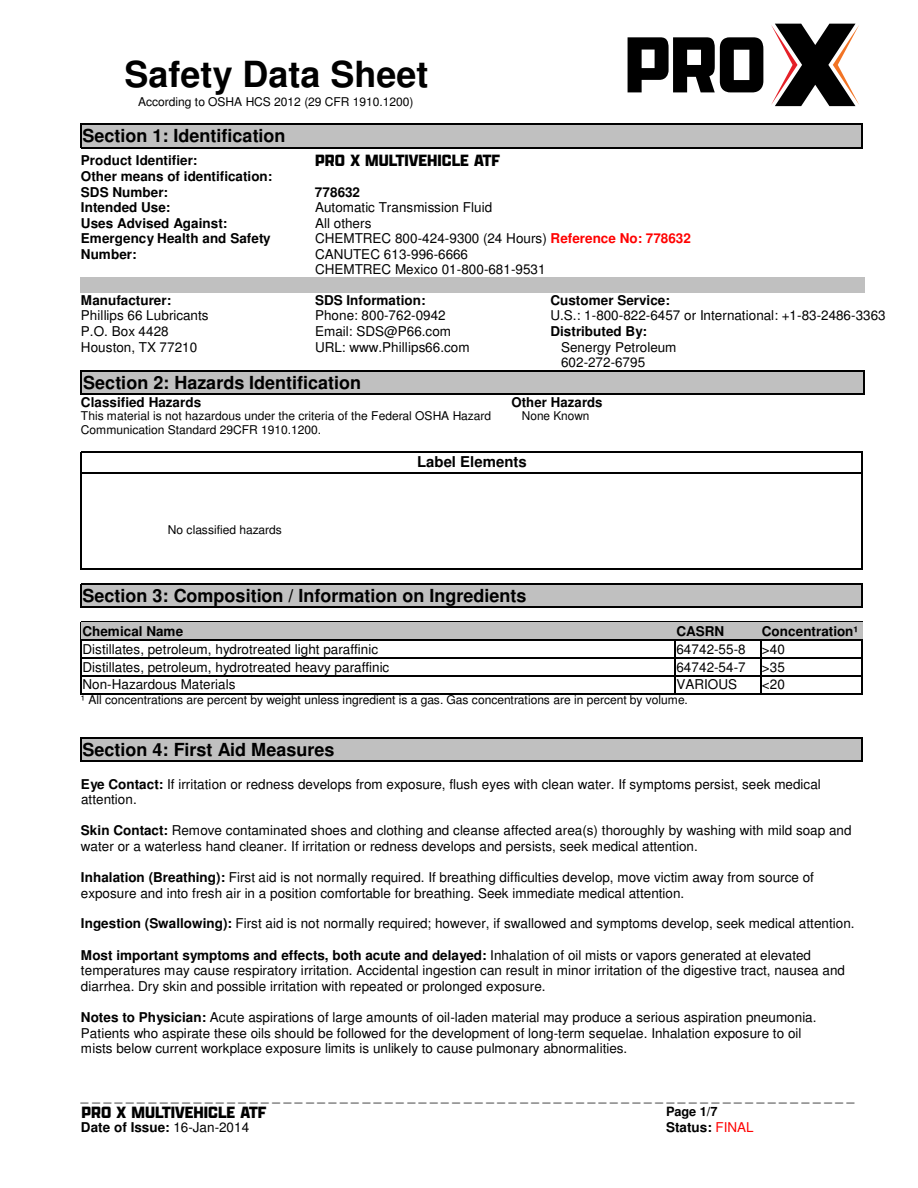
<style>
.page{position:relative;width:918px;height:1188px;background:#fff}
.page>*{position:absolute;margin:0;border:0;box-sizing:border-box;transform-origin:0 0}
.t1{font:700 36px "Helvetica";color:#000}
.t2{font:700 18px "Helvetica";color:#000}
.t3{font:16.2px "PROX Bold";color:#000}
.t4{font:700 15px "Helvetica";color:#000}
.t5{font:13.5px/15.6px "Helvetica";letter-spacing:.005em;color:#000}
.t6{font:700 13.5px/15.6px "Helvetica";letter-spacing:.005em;color:#000}
.t7{font:700 12.75px "Helvetica";color:#000}
.t8{font:12px "Helvetica";letter-spacing:-.005em;color:#000}
.s1{font-weight:700;color:#f00}
.s2{font-weight:700}
.s3{font-weight:400}
.s4{font-weight:400;color:#f00}
</style>
<div class="page">
<div style="left:81px;top:124px;width:782px;height:24px;background:#c0c0c0"></div>
<hr style="left:81px;top:124px;width:782px;height:1px;background:#010101">
<hr style="left:81px;top:147px;width:782px;height:1px;background:#010101">
<svg style="left:81px;top:125px;width:1px;height:22px"></svg>
<svg style="left:862px;top:125px;width:1px;height:22px"></svg>
<hr style="left:81px;top:452px;width:782px;height:1px;background:#010101">
<hr style="left:81px;top:472px;width:782px;height:2px;background:#010101">
<hr style="left:81px;top:452px;width:1px;height:117px;background:#010101">
<hr style="left:862px;top:452px;width:1px;height:117px;background:#010101">
<div style="left:81px;top:584px;width:782px;height:23px;background:#c0c0c0"></div>
<hr style="left:81px;top:568px;width:782px;height:1px;background:#010101">
<hr style="left:81px;top:584px;width:782px;height:1px;background:#010101">
<hr style="left:81px;top:607px;width:782px;height:1px;background:#010101">
<svg style="left:81px;top:585px;width:1px;height:22px"></svg>
<hr style="left:861px;top:584px;width:2px;height:24px;background:#010101">
<hr style="left:81px;top:622px;width:1px;height:72px;background:#010101">
<hr style="left:674px;top:622px;width:2px;height:72px;background:#010101">
<hr style="left:760px;top:622px;width:1px;height:72px;background:#010101">
<hr style="left:861px;top:622px;width:2px;height:72px;background:#010101">
<hr style="left:81px;top:693px;width:781px;height:1px;background:#010101">
<div style="left:81px;top:738px;width:782px;height:23px;background:#c0c0c0"></div>
<hr style="left:81px;top:737px;width:782px;height:1px;background:#010101">
<hr style="left:81px;top:760px;width:782px;height:2px;background:#010101">
<svg style="left:81px;top:738px;width:1px;height:22px"></svg>
<svg style="left:862px;top:738px;width:1px;height:22px"></svg>
<div style="left:82px;top:277px;width:212px;height:15px;background:#c0c0c0"></div>
<div style="left:294px;top:277px;width:207px;height:15px;background:#c0c0c0"></div>
<div style="left:501px;top:277px;width:362px;height:15px;background:#c0c0c0"></div>
<svg style="left:80px;top:277px;width:2px;height:15px"></svg>
<svg style="left:863px;top:277px;width:2px;height:15px"></svg>
<div style="left:82px;top:372px;width:419px;height:21px;background:#c0c0c0"></div>
<div style="left:501px;top:372px;width:362px;height:21px;background:#c0c0c0"></div>
<hr style="left:83px;top:370px;width:418px;height:2px;background:#010101">
<hr style="left:502px;top:370px;width:361px;height:2px;background:#010101">
<hr style="left:80px;top:372px;width:2px;height:21px;background:#010101">
<hr style="left:863px;top:372px;width:2px;height:21px;background:#010101">
<hr style="left:83px;top:393px;width:211px;height:2px;background:#010101">
<hr style="left:295px;top:393px;width:206px;height:2px;background:#010101">
<hr style="left:502px;top:393px;width:361px;height:2px;background:#010101">
<div style="left:81px;top:622px;width:451px;height:18px;background:#c0c0c0"></div>
<div style="left:532px;top:622px;width:221px;height:18px;background:#c0c0c0"></div>
<div style="left:753px;top:622px;width:110px;height:18px;background:#c0c0c0"></div>
<hr style="left:81px;top:640px;width:451px;height:1px;background:#010101">
<hr style="left:534px;top:640px;width:219px;height:1px;background:#010101">
<hr style="left:754px;top:640px;width:109px;height:1px;background:#010101">
<hr style="left:81px;top:657px;width:451px;height:2px;background:#010101">
<hr style="left:534px;top:657px;width:219px;height:2px;background:#010101">
<hr style="left:754px;top:657px;width:109px;height:2px;background:#010101">
<hr style="left:81px;top:675px;width:451px;height:1px;background:#010101">
<hr style="left:534px;top:675px;width:219px;height:1px;background:#010101">
<hr style="left:754px;top:675px;width:109px;height:1px;background:#010101">
<svg style="left:628px;top:37px;width:135px;height:55px"></svg>
<svg style="left:771px;top:24px;width:88px;height:82px"></svg>
<h1 class="t1" style="left:125px;top:61px;width:305px">Safety Data Sheet</h1>
<p class="t8" style="left:138px;top:97px;width:277px">According to OSHA HCS 2012 (29 CFR 1910.1200)</p>
<h2 class="t2" style="left:82px;top:129px;width:205px">Section 1: Identification</h2>
<p class="t6" style="left:81px;top:154px;width:118px">Product Identifier:</p>
<p class="t4" style="left:315px;top:154px;width:179px">MaxPro Multivehicle ATF</p>
<p class="t6" style="left:81px;top:170px;width:193px">Other means of identification:<br>SDS Number:</p>
<p class="t3" style="left:315px;top:152px;width:186px">PRO X MULTIVEHICLE ATF</p>
<p class="t6" style="left:315px;top:185px;width:47px">778632</p>
<p class="t6" style="left:81px;top:201px;width:91px">Intended Use:</p>
<p class="t5" style="left:315px;top:201px;width:179px">Automatic Transmission Fluid</p>
<p class="t6" style="left:81px;top:216px;width:148px">Uses Advised Against:</p>
<p class="t5" style="left:315px;top:217px;width:58px">All others</p>
<p class="t6" style="left:81px;top:232px;width:191px">Emergency Health and Safety</p>
<p class="t5" style="left:315px;top:232px;width:377px">CHEMTREC 800-424-9300 (24 Hours) <span class="s1">Reference No: 778632</span></p>
<p class="t6" style="left:81px;top:247px;width:57px">Number:</p>
<p class="t5" style="left:315px;top:248px;width:232px;line-height:15.1px">CANUTEC 613-996-6666<br>CHEMTREC Mexico 01-800-681-9531</p>
<p class="t6" style="left:81px;top:293px;width:92px">Manufacturer:</p>
<p class="t6" style="left:315px;top:293px;width:112px">SDS Information:</p>
<p class="t6" style="left:550px;top:293px;width:121px">Customer Service:</p>
<p class="t5" style="left:81px;top:309px;width:129px">Phillips 66 Lubricants</p>
<p class="t5" style="left:315px;top:309px;width:132px">Phone: 800-762-0942</p>
<p class="t5" style="left:550px;top:309px;width:337px">U.S.: 1-800-822-6457 or International: +1-83-2486-3363</p>
<p class="t5" style="left:81px;top:324px;width:89px">P.O. Box 4428</p>
<p class="t5" style="left:315px;top:324px;width:138px">Email: SDS@P66.com</p>
<p class="t6" style="left:550px;top:324px;width:98px">Distributed By:</p>
<p class="t5" style="left:81px;top:340px;width:118px">Houston, TX 77210</p>
<p class="t5" style="left:315px;top:340px;width:156px">URL: www.Phillips66.com</p>
<p class="t5" style="left:561px;top:340px;width:117px">Senergy Petroleum<br>602-272-6795</p>
<h2 class="t2" style="left:83px;top:376px;width:280px">Section 2: Hazards Identification</h2>
<p class="t6" style="left:81px;top:395px;width:122px">Classified Hazards</p>
<p class="t6" style="left:512px;top:395px;width:93px">Other Hazards</p>
<p class="t8" style="left:81px;top:412px;width:412px">This material is not hazardous under the criteria of the Federal OSHA Hazard</p>
<p class="t8" style="left:522px;top:412px;width:69px">None Known</p>
<p class="t8" style="left:81px;top:425px;width:242px">Communication Standard 29CFR 1910.1200.</p>
<p class="t4" style="left:417px;top:456px;width:111px">Label Elements</p>
<p class="t8" style="left:168px;top:525px;width:115px">No classified hazards</p>
<h2 class="t2" style="left:82px;top:589px;width:446px">Section 3: Composition / Information on Ingredients</h2>
<p class="t6" style="left:82px;top:625px;width:102px">Chemical Name</p>
<p class="t6" style="left:676px;top:625px;width:49px">CASRN</p>
<p class="t6" style="left:762px;top:625px;width:98px">Concentration¹</p>
<p class="t5" style="left:82px;top:643px;width:297px">Distillates, petroleum, hydrotreated light paraffinic</p>
<p class="t5" style="left:676px;top:643px;width:110px">64742-55-8 &gt;40</p>
<p class="t5" style="left:82px;top:661px;width:308px">Distillates, petroleum, hydrotreated heavy paraffinic</p>
<p class="t5" style="left:676px;top:661px;width:110px">64742-54-7 &gt;35</p>
<p class="t5" style="left:82px;top:678px;width:155px">Non-Hazardous Materials</p>
<p class="t5" style="left:676px;top:678px;width:62px">VARIOUS</p>
<p class="t5" style="left:762px;top:678px;width:24px">&lt;20</p>
<p class="t8" style="left:81px;top:695px;width:608px">¹ All concentrations are percent by weight unless ingredient is a gas. Gas concentrations are in percent by volume.</p>
<h2 class="t2" style="left:82px;top:742px;width:254px">Section 4: First Aid Measures</h2>
<p class="t5" style="left:81px;top:777px;width:741px"><span class="s2">Eye Contact:</span> If irritation or redness develops from exposure, flush eyes with clean water. If symptoms persist, seek medical attention.</p>
<p class="t5" style="left:81px;top:824px;width:772px"><span class="s2">Skin Contact:</span> Remove contaminated shoes and clothing and cleanse affected area(s) thoroughly by washing with mild soap and water or a waterless hand cleaner. If irritation or redness develops and persists, seek medical attention.</p>
<p class="t5" style="left:81px;top:871px;width:735px"><span class="s2">Inhalation (Breathing):</span> First aid is not normally required. If breathing difficulties develop, move victim away from source of exposure and into fresh air in a position comfortable for breathing. Seek immediate medical attention.</p>
<p class="t5" style="left:81px;top:917px;width:775px"><span class="s2">Ingestion (Swallowing):</span> First aid is not normally required; however, if swallowed and symptoms develop, seek medical attention.</p>
<p class="t5" style="left:81px;top:948px;width:766px"><span class="s2">Most important symptoms and effects, both acute and delayed:</span> Inhalation of oil mists or vapors generated at elevated temperatures may cause respiratory irritation. Accidental ingestion can result in minor irritation of the digestive tract, nausea and diarrhea. Dry skin and possible irritation with repeated or prolonged exposure.</p>
<p class="t5" style="left:81px;top:1011px;width:737px"><span class="s2">Notes to Physician:</span> Acute aspirations of large amounts of oil-laden material may produce a serious aspiration pneumonia.<br>Patients who aspirate these oils should be followed for the development of long-term sequelae. Inhalation exposure to oil mists below current workplace exposure limits is unlikely to cause pulmonary abnormalities.</p>
<p class="t5" style="left:81px;top:1089px;width:775px">_ _ _ _ _ _ _ _ _ _ _ _ _ _ _ _ _ _ _ _ _ _ _ _ _ _ _ _ _ _ _ _ _ _ _ _ _ _ _ _ _ _ _ _ _ _ _ _ _ _ _ _ _ _ _ _ _ _ _ _ _ _ _ _ _ _ _ _ _<br>778632 – MaxPro Multivehicle ATF</p>
<p class="t7" style="left:666px;top:1107px;width:53px">Page 1/7</p>
<p class="t3" style="left:82px;top:1105px;width:186px">PRO X MULTIVEHICLE ATF</p>
<p class="t6" style="left:81px;top:1120px;width:170px">Date of Issue: <span class="s3">16-Jan-2014</span></p>
<p class="t6" style="left:666px;top:1120px;width:89px">Status: <span class="s4">FINAL</span></p>
</div>
